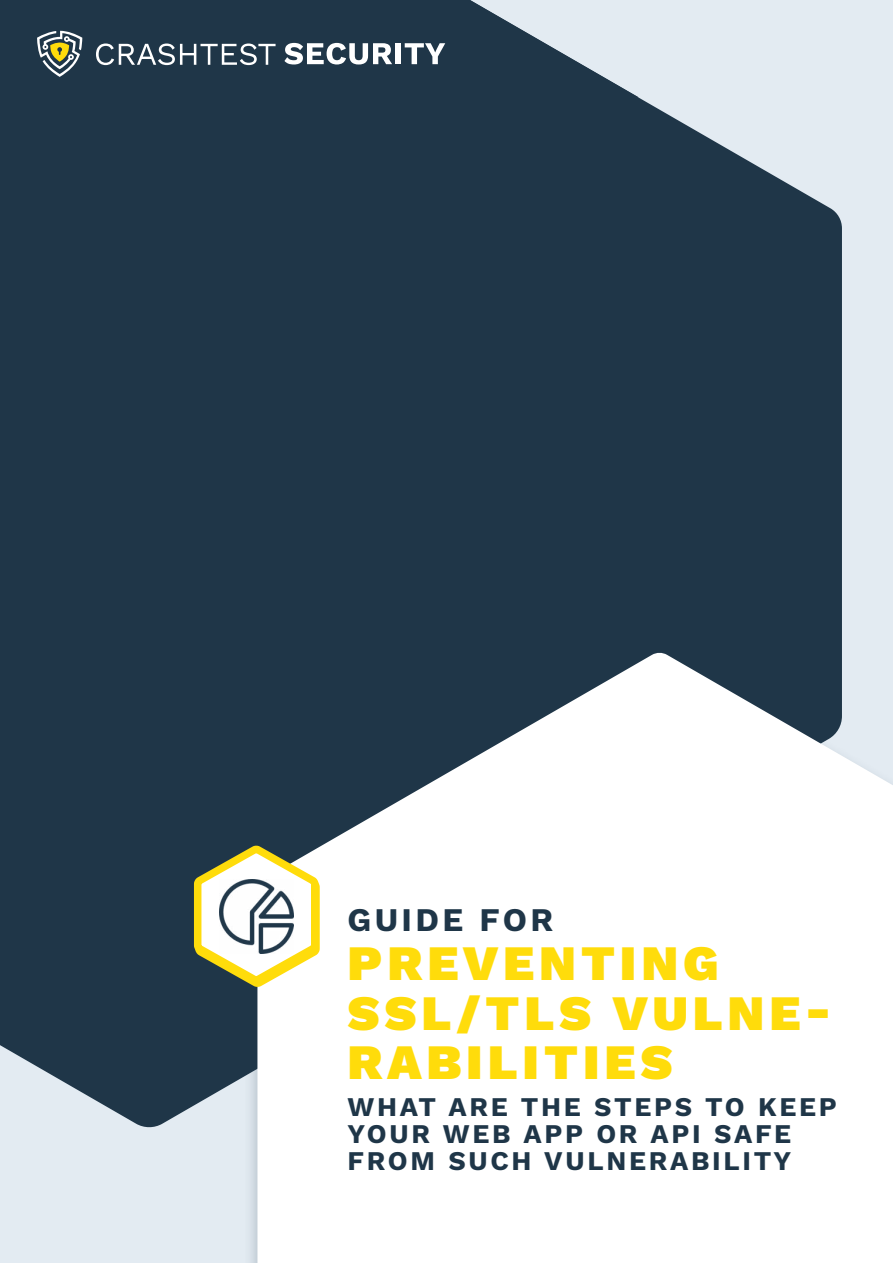
<style>
.page{position:relative;width:893px;height:1263px;background:#e3ebf2}
.page>*{position:absolute;margin:0;border:0;box-sizing:border-box;transform-origin:0 0}
.t1{font:900 49.5px/49.5px "Work Sans";letter-spacing:.1em;color:#ffdc0b}
.t2{font:700 33px "Work Sans";letter-spacing:.1em;color:#1f3648}
.t3{font:700 27px/27px "Work Sans";letter-spacing:.1em;color:#1f3648}
</style>
<div class="page">
<div style="left:0;top:97px;width:842px;height:1031px;background:#1f3648"></div>
<div style="left:244px;top:648px;width:649px;height:615px;background:#1f3648;opacity:.3"></div>
<svg style="left:257px;top:652px;width:636px;height:611px;background:#dee2e4"></svg>
<svg style="left:0;top:0;width:635px;height:96px;fill:#1f3648"></svg>
<svg style="left:37px;top:31px;width:45px;height:46px;background:#727d70"></svg>
<svg style="left:96px;top:44px;width:180px;height:21px;background:#60707d"></svg>
<svg style="left:284px;top:43px;width:108px;height:21px;background:#96a0a9"></svg>
<div style="left:395px;top:43px;width:6px;height:21px;background:#fff"></div>
<svg style="left:405px;top:43px;width:40px;height:21px"></svg>
<svg style="left:188px;top:839px;width:137px;height:154px;background:#b9b88f"></svg>
<img style="left:219px;top:879px;width:74px;height:74px">
<p class="t2" style="left:348px;top:900px;width:207px">GUIDE FOR</p>
<h1 class="t1" style="left:348px;top:941px;width:486px">PREVENTING<br>SSL/TLS VULNE-<br>RABILITIES</h1>
<p class="t3" style="left:348px;top:1095px;width:491px">WHAT ARE THE STEPS TO KEEP<br>YOUR WEB APP OR API SAFE<br>FROM SUCH VULNERABILITY</p>
</div>
